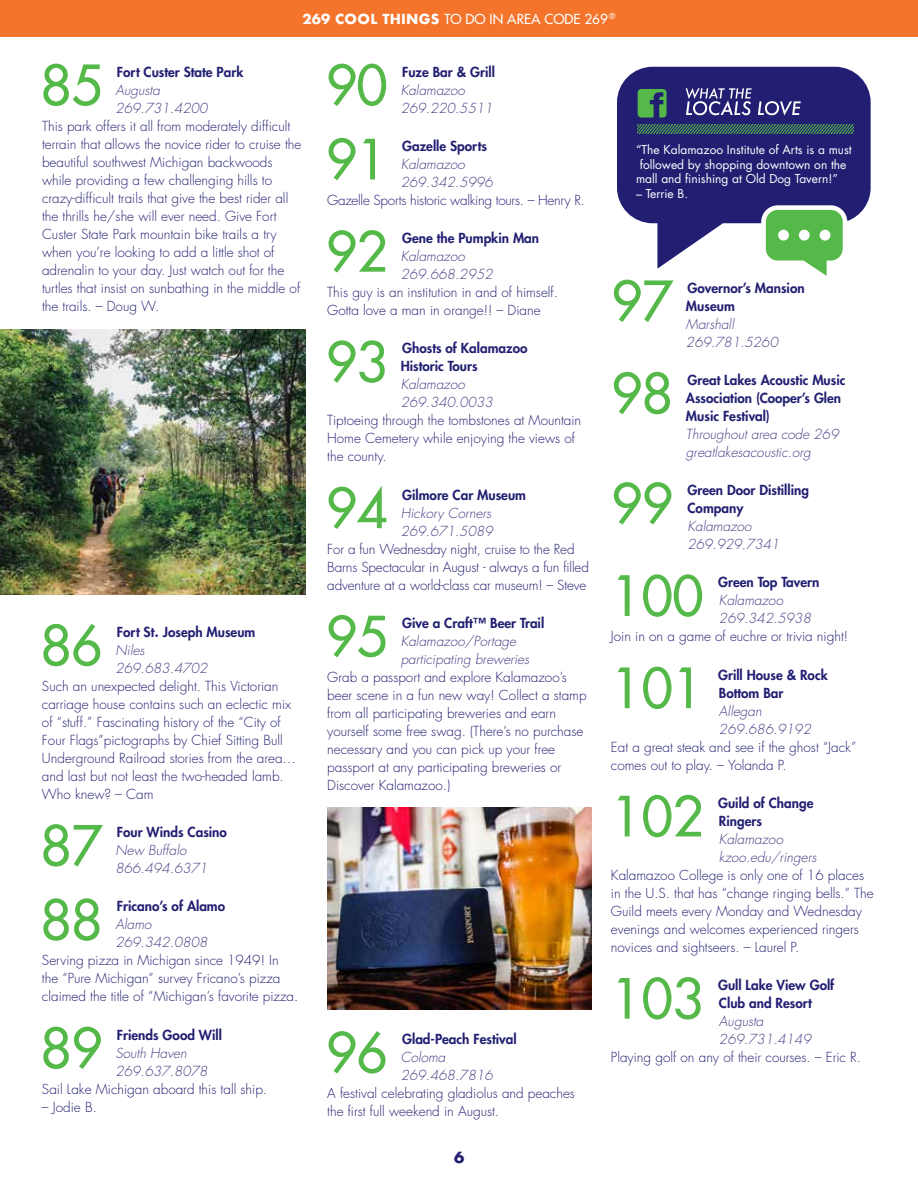
<style>
.page{position:relative;width:918px;height:1188px;background:#fff}
.page>*{position:absolute;margin:0;border:0;box-sizing:border-box;transform-origin:0 0}
.t1{font:54px "Futura";letter-spacing:-.01em;color:#54b948}
.t2{font:24px "Futura";color:#fff}
.t3{font:700 15px "Futura";color:#221f72}
.t4{font:300 13.5px/18px "Futura";color:#221f72}
.t5{font:italic 300 13.5px/18px "Futura";color:#433e85}
.t6{font:800 13.5px/18px "Futura";color:#221f72}
.t7{font:300 13.5px "Futura";letter-spacing:-.02em;color:#221f72}
.t8{font:13.5px "Futura";color:#fff}
.t9{font:12px "Futura";color:#fff}
.s1{font-weight:700}
</style>
<div class="page">
<div style="left:0;top:0;width:918px;height:37px;background:#f4742c"></div>
<img style="left:0;top:329px;width:305px;height:266px">
<img style="left:327px;top:808px;width:264px;height:202px">
<svg style="left:617px;top:67px;width:254px;height:202px;fill:#221f72"></svg>
<svg style="left:766px;top:210px;width:77px;height:66px"></svg>
<svg style="left:638px;top:125px;width:215px;height:8px;background:#37635e"></svg>
<svg style="left:638px;top:89px;width:29px;height:29px"></svg>
<svg style="left:686px;top:88px;width:115px;height:28px;background:#555292"></svg>
<h2 class="t2" style="left:39px;top:8px;width:554px"><span class="s1">269 COOL THINGS</span> TO DO IN AREA CODE 269<sup>®</sup></h2>
<p class="t8" style="left:302px;top:11px;width:315px"><span class="s1">269 COOL THINGS</span> TO DO IN AREA CODE 269 <sup>®</sup></p>
<h1 class="t1" style="left:40px;top:51px;width:63px">85</h1>
<p class="t6" style="left:117px;top:63px;width:128px">Fort Custer State Park</p>
<p class="t5" style="left:116px;top:81px;width:94px">Augusta<br>269.731.4200</p>
<p class="t4" style="left:42px;top:117px;width:261px">This park offers it all from moderately difficult terrain that allows the novice rider to cruise the beautiful southwest Michigan backwoods while providing a few challenging hills to crazy-difficult trails that give the best rider all the thrills he/she will ever need. Give Fort Custer State Park mountain bike trails a try when you’re looking to add a little shot of adrenalin to your day. Just watch out for the turtles that insist on sunbathing in the middle of the trails. – Doug W.</p>
<h1 class="t1" style="left:40px;top:612px;width:63px">86</h1>
<p class="t6" style="left:117px;top:623px;width:140px">Fort St Joseph Museum</p>
<p class="t5" style="left:115px;top:641px;width:94px">Niles<br>269.683.4702</p>
<p class="t4" style="left:42px;top:677px;width:256px">Such an unexpected delight. This Victorian carriage house contains such an eclectic mix of “stuff.” Fascinating history of the “City of Four Flags”pictographs by Chief Sitting Bull Underground Railroad stories from the area… and last but not least the two-headed lamb.<br>Who knew? – Cam</p>
<h1 class="t1" style="left:40px;top:812px;width:63px">87</h1>
<p class="t6" style="left:117px;top:823px;width:112px">Four Winds Casino</p>
<p class="t5" style="left:115px;top:842px;width:94px">New Buffalo<br>866.494.6371</p>
<h1 class="t1" style="left:40px;top:886px;width:63px">88</h1>
<p class="t6" style="left:117px;top:897px;width:110px">Fricano’s of Alamo</p>
<p class="t5" style="left:115px;top:916px;width:94px">Alamo<br>269.342.0808</p>
<p class="t4" style="left:42px;top:952px;width:258px">Serving pizza in Michigan since 1949! In<br>the “Pure Michigan” survey Fricano’s pizza claimed the title of “Michigan’s favorite pizza.</p>
<h1 class="t1" style="left:40px;top:1014px;width:63px">89</h1>
<p class="t6" style="left:117px;top:1026px;width:107px">Friends Good Will</p>
<p class="t5" style="left:115px;top:1044px;width:94px">South Haven<br>269.637.8078</p>
<p class="t4" style="left:42px;top:1080px;width:227px">Sail Lake Michigan aboard this tall ship.</p>
<p class="t4" style="left:42px;top:1098px;width:56px">– Jodie B.</p>
<h1 class="t1" style="left:326px;top:51px;width:63px">90</h1>
<p class="t6" style="left:402px;top:63px;width:94px">Fuze Bar &amp; Grill</p>
<p class="t5" style="left:401px;top:81px;width:94px">Kalamazoo<br>269.220.5511</p>
<h1 class="t1" style="left:326px;top:126px;width:63px">91</h1>
<p class="t6" style="left:402px;top:137px;width:86px">Gazelle Sports</p>
<p class="t5" style="left:401px;top:155px;width:94px">Kalamazoo<br>269.342.5996</p>
<p class="t7" style="left:327px;top:192px;width:259px">Gazelle Sports historic walking tours. – Henry R.</p>
<h1 class="t1" style="left:326px;top:218px;width:63px">92</h1>
<p class="t6" style="left:402px;top:229px;width:139px">Gene the Pumpkin Man</p>
<p class="t5" style="left:401px;top:248px;width:94px">Kalamazoo<br>269.668.2952</p>
<p class="t4" style="left:327px;top:284px;width:232px">This guy is an institution in and of himself.<br>Gotta love a man in orange!! – Diane</p>
<h1 class="t1" style="left:326px;top:328px;width:63px">93</h1>
<p class="t6" style="left:401px;top:339px;width:128px">Ghosts of Kalamazoo<br>Historic Tours</p>
<p class="t5" style="left:401px;top:376px;width:94px">Kalamazoo<br>269.340.0033</p>
<p class="t4" style="left:327px;top:412px;width:255px">Tiptoeing through the tombstones at Mountain<br>Home Cemetery while enjoying the views of the county.</p>
<h1 class="t1" style="left:326px;top:474px;width:63px">94</h1>
<p class="t6" style="left:402px;top:486px;width:125px">Gilmore Car Museum</p>
<p class="t5" style="left:401px;top:504px;width:94px">Hickory Corners<br>269.671.5089</p>
<p class="t4" style="left:327px;top:540px;width:263px">For a fun Wednesday night, cruise to the Red<br>Barns Spectacular in August - always a fun filled adventure at a world-class car museum! – Steve</p>
<h1 class="t1" style="left:326px;top:603px;width:63px">95</h1>
<p class="t6" style="left:402px;top:614px;width:144px">Give a Craft™ Beer Trail</p>
<p class="t5" style="left:401px;top:632px;width:130px">Kalamazoo/Portage participating breweries</p>
<p class="t4" style="left:327px;top:668px;width:261px">Grab a passport and explore Kalamazoo’s beer scene in a fun new way! Collect a stamp from all participating breweries and earn yourself some free swag. (There’s no purchase necessary and you can pick up your free passport at any participating breweries or Discover Kalamazoo.)</p>
<h1 class="t1" style="left:326px;top:1019px;width:63px">96</h1>
<p class="t6" style="left:402px;top:1030px;width:116px">Glad-Peach Festival</p>
<p class="t5" style="left:401px;top:1049px;width:94px">Coloma<br>269.468.7816</p>
<p class="t4" style="left:327px;top:1085px;width:249px">A festival celebrating gladiolus and peaches the first full weekend in August.</p>
<p class="t3" style="left:454px;top:1147px;width:12px">6</p>
<p class="t9" style="left:636px;top:142px;width:217px">“The Kalamazoo Institute of Arts is a must</p>
<p class="t9" style="left:640px;top:157px;width:208px">followed by shopping downtown on the</p>
<p class="t9" style="left:636px;top:171px;width:203px">mall and finishing at Old Dog Tavern!”</p>
<p class="t9" style="left:636px;top:186px;width:53px">– Terrie B.</p>
<h1 class="t1" style="left:611px;top:267px;width:63px">97</h1>
<p class="t6" style="left:686px;top:279px;width:120px">Governor’s Mansion<br>Museum</p>
<p class="t5" style="left:686px;top:315px;width:94px">Marshall<br>269.781.5260</p>
<h1 class="t1" style="left:611px;top:360px;width:63px">98</h1>
<p class="t6" style="left:686px;top:371px;width:161px">Great Lakes Acoustic Music<br>Association (Cooper’s Glen<br>Music Festival)</p>
<p class="t5" style="left:686px;top:425px;width:154px">Throughout area code 269 greatlakesacoustic.org</p>
<h1 class="t1" style="left:611px;top:470px;width:63px">99</h1>
<p class="t6" style="left:687px;top:481px;width:123px">Green Door Distilling<br>Company</p>
<p class="t5" style="left:688px;top:518px;width:94px">Kalamazoo<br>269.929.7341</p>
<h1 class="t1" style="left:611px;top:562px;width:94px">100</h1>
<p class="t6" style="left:718px;top:573px;width:103px">Green Top Tavern</p>
<p class="t5" style="left:719px;top:592px;width:94px">Kalamazoo<br>269.342.5938</p>
<p class="t4" style="left:611px;top:628px;width:239px">Join in on a game of euchre or trivia night!</p>
<h1 class="t1" style="left:611px;top:654px;width:94px">101</h1>
<p class="t6" style="left:718px;top:666px;width:111px">Grill House &amp; Rock<br>Bottom Bar</p>
<p class="t5" style="left:719px;top:702px;width:94px">Allegan<br>269.686.9192</p>
<p class="t4" style="left:611px;top:738px;width:247px">Eat a great steak and see if the ghost “Jack” comes out to play. – Yolanda P.</p>
<h1 class="t1" style="left:611px;top:783px;width:94px">102</h1>
<p class="t6" style="left:718px;top:794px;width:97px">Guild of Change<br>Ringers</p>
<p class="t5" style="left:719px;top:830px;width:99px">Kalamazoo kzoo.edu/ringers</p>
<p class="t4" style="left:611px;top:866px;width:264px">Kalamazoo College is only one of 16 places in the U.S. that has “change ringing bells.” The Guild meets every Monday and Wednesday evenings and welcomes experienced ringers novices and sightseers. – Laurel P.</p>
<h1 class="t1" style="left:611px;top:965px;width:94px">103</h1>
<p class="t6" style="left:718px;top:976px;width:118px">Gull Lake View Golf<br>Club and Resort</p>
<p class="t5" style="left:719px;top:1013px;width:94px">Augusta<br>269.731.4149</p>
<p class="t4" style="left:611px;top:1049px;width:251px">Playing golf on any of their courses. – Eric R.</p>
</div>
